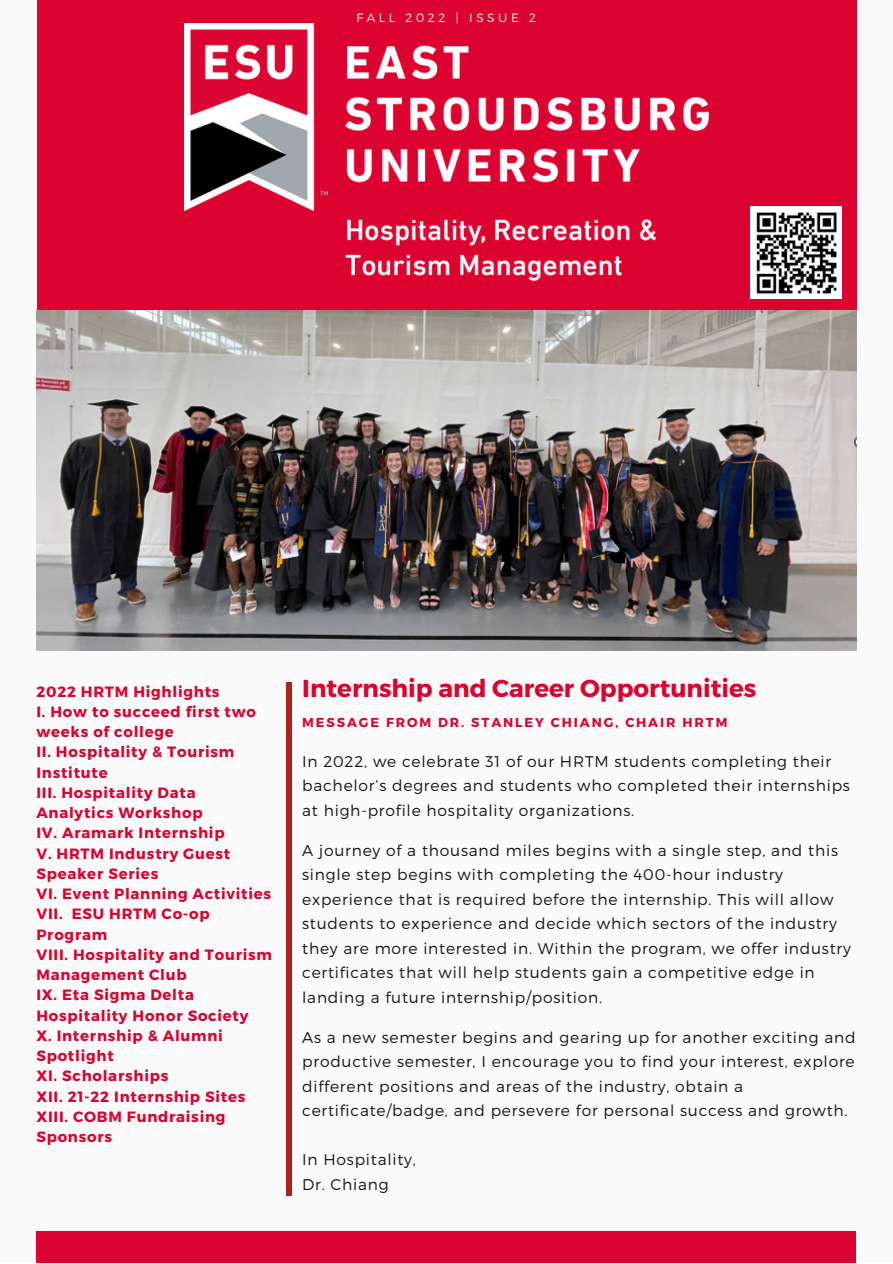
<style>
.page{position:relative;width:893px;height:1264px;background:#fff}
.page>*{position:absolute;margin:0;border:0;box-sizing:border-box;transform-origin:0 0}
.t1{font:700 24.6px "Montserrat";color:#dc0330}
.t2{font:300 15.45px/24.6px "Montserrat";letter-spacing:.05em;color:#151515}
.t3{font:700 14.85px/20.2px "Montserrat";letter-spacing:.05em;color:#dc0330}
.t4{font:700 12.9px "Montserrat";letter-spacing:.15em;color:#dc0330}
.t5{font:300 12px "Montserrat";letter-spacing:.3em;color:#fafafa}
</style>
<div class="page">
<div style="left:0;top:0;width:892px;height:1262px;background:#fafafa"></div>
<div style="left:286px;top:682px;width:6px;height:514px;background:#ab231a"></div>
<div style="left:36px;top:1231px;width:820px;height:31px;background:#dc0330"></div>
<div style="left:37px;top:0;width:819px;height:311px;background:#dc0330"></div>
<img style="left:184px;top:24px;width:524px;height:257px">
<img style="left:37px;top:311px;width:819px;height:339px">
<img style="left:750px;top:207px;width:91px;height:91px">
<h1 class="t5" style="left:356px;top:10px;width:181px">FALL 2022 | ISSUE 2</h1>
<p class="t3" style="left:36px;top:680px;width:185px">2022 HRTM Highlights</p>
<p class="t3" style="left:36px;top:700px;width:221px">I. How to succeed first two weeks of college</p>
<p class="t3" style="left:36px;top:741px;width:199px">II. Hospitality &amp; Tourism<br>Institute</p>
<p class="t3" style="left:36px;top:781px;width:168px">III. Hospitality Data<br>Analytics Workshop</p>
<p class="t3" style="left:36px;top:822px;width:190px">IV. Aramark Internship</p>
<p class="t3" style="left:36px;top:842px;width:195px">V. HRTM Industry Guest<br>Speaker Series</p>
<p class="t3" style="left:36px;top:883px;width:236px">VI. Event Planning Activities</p>
<p class="t3" style="left:36px;top:903px;width:175px">VII. ESU HRTM Co-op<br>Program</p>
<p class="t3" style="left:36px;top:943px;width:237px">VIII. Hospitality and Tourism<br>Management Club</p>
<p class="t3" style="left:36px;top:984px;width:213px">IX. Eta Sigma Delta<br>Hospitality Honor Society</p>
<p class="t3" style="left:36px;top:1024px;width:188px">X. Internship &amp; Alumni<br>Spotlight</p>
<p class="t3" style="left:36px;top:1065px;width:133px">XI. Scholarships</p>
<p class="t3" style="left:36px;top:1085px;width:211px">XII. 21-22 Internship Sites</p>
<p class="t3" style="left:36px;top:1105px;width:191px">XIII. COBM Fundraising<br>Sponsors</p>
<h2 class="t1" style="left:302px;top:672px;width:455px">Internship and Career Opportunities</h2>
<h2 class="t4" style="left:302px;top:713px;width:426px">MESSAGE FROM DR. STANLEY CHIANG, CHAIR HRTM</h2>
<p class="t2" style="left:302px;top:748px;width:549px">In 2022, we celebrate 31 of our HRTM students completing their bachelor’s degrees and students who completed their internships at high-profile hospitality organizations.</p>
<p class="t2" style="left:302px;top:837px;width:550px">A journey of a thousand miles begins with a single step, and this single step begins with completing the 400-hour industry experience that is required before the internship. This will allow students to experience and decide which sectors of the industry they are more interested in. Within the program, we offer industry certificates that will help students gain a competitive edge in landing a future internship/position.</p>
<p class="t2" style="left:302px;top:1024px;width:555px">As a new semester begins and gearing up for another exciting and productive semester, I encourage you to find your interest, explore different positions and areas of the industry, obtain a certificate/badge, and persevere for personal success and growth.</p>
<p class="t2" style="left:302px;top:1146px;width:115px">In Hospitality,<br>Dr. Chiang</p>
</div>
